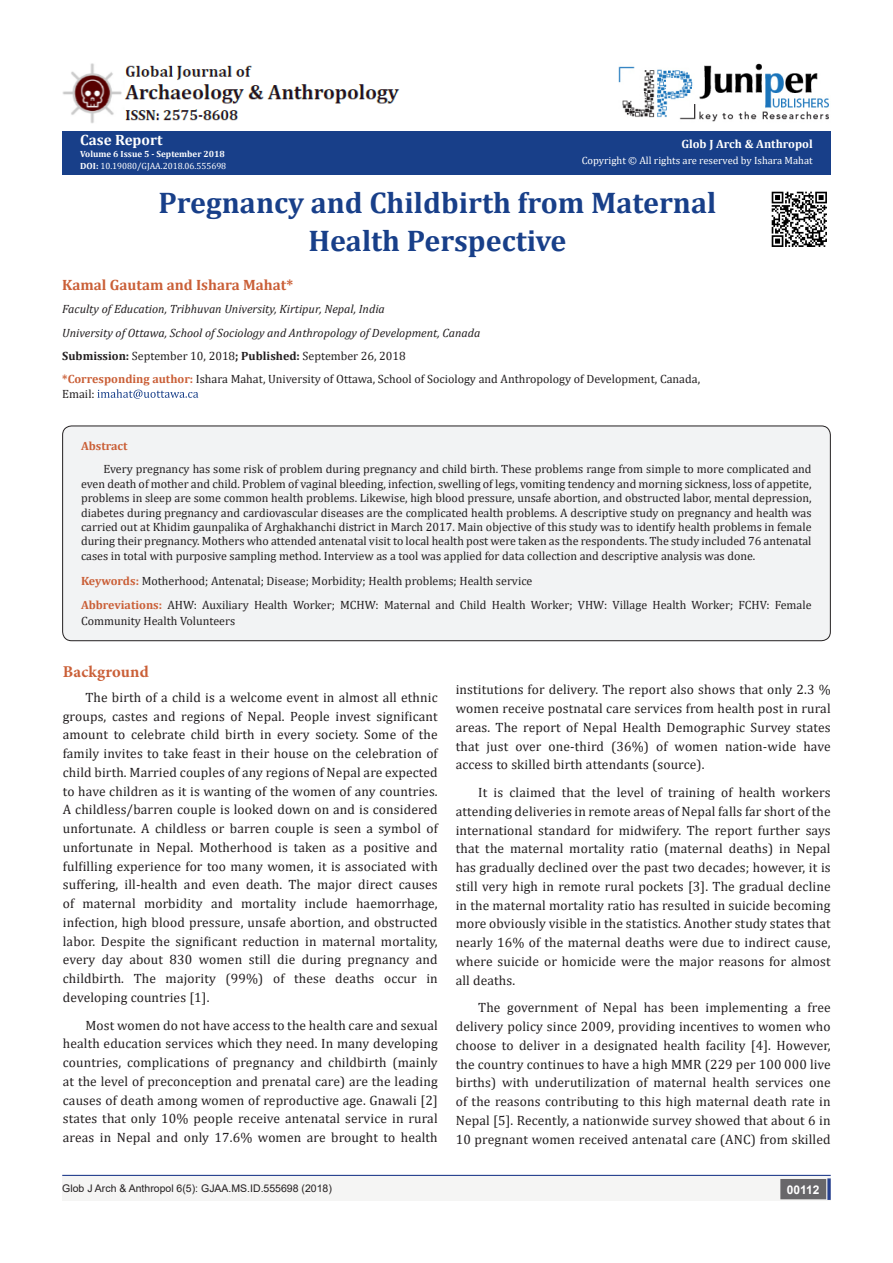
<style>
.page{position:relative;width:893px;height:1263px;background:#fff}
.page>*{position:absolute;margin:0;border:0;box-sizing:border-box;transform-origin:0 0}
.t1{font:700 30px "Cambria";color:#183f89}
.t2{font:700 16.5px "Minion Pro";letter-spacing:.01em;color:#ca5f37}
.t3{font:700 15px "Cambria";color:#ca5f37}
.t4{font:700 15px "Cambria";color:#fff}
.t5{font:13.5px/18.8px "Cambria";letter-spacing:.01em;color:#231f20;text-align:justify}
.t6{font:12px/14.4px "Cambria";color:#231f20;text-align:justify}
.t7{font:italic 12px "Cambria";color:#231f20}
.t8{font:700 12px "Cambria";color:#fff}
.t9{font:700 12px "Cambria";color:#ca5f37}
.t10{font:700 12px "Arial";color:#fff}
.t11{font:10.5px "Arial";color:#231f20}
.t12{font:10.5px "Cambria";color:#fff}
.t13{font:9px "Cambria";color:#fff}
.t14{font:700 9px "Cambria";color:#fff}
.s1{font-weight:700}
.s2{font-weight:700;color:#ca5f37}
</style>
<div class="page">
<div style="left:62px;top:131px;width:769px;height:44px;background:#183f89"></div>
<svg style="left:97px;top:389px;width:101px;height:10px"></svg>
<div style="left:62px;top:1176px;width:494px;height:25px;background:#f5f5f4"></div>
<div style="left:503px;top:1176px;width:328px;height:25px;background:#f5f5f4"></div>
<svg style="left:827px;top:1178px;width:4px;height:22px"></svg>
<div style="left:781px;top:1180px;width:44px;height:18px;background:#68676a"></div>
<div style="left:780px;top:1179px;width:46px;height:20px;border:2px solid #68676a"></div>
<hr style="left:62px;top:1175px;width:769px;height:1px;background:#253f8e">
<img style="left:618px;top:63px;width:211px;height:59px">
<img style="left:62px;top:63px;width:338px;height:60px">
<div style="left:63px;top:426px;width:767px;height:215px;background:#f2f3f4;border-radius:9px"></div>
<div style="left:62px;top:426px;width:769px;height:215px;border:1px solid #231f20;border-radius:9px"></div>
<img style="left:771px;top:191px;width:56px;height:56px">
<p class="t4" style="left:80px;top:129px;width:84px">Case Report</p>
<p class="t14" style="left:80px;top:148px;width:146px">Volume 6 Issue 5 - September 2018</p>
<p class="t13" style="left:80px;top:161px;width:148px"><span class="s1">DOI:</span> 10.19080/GJAA.2018.06.555698</p>
<p class="t8" style="left:681px;top:136px;width:133px">Glob J Arch &amp; Anthropol</p>
<p class="t12" style="left:582px;top:154px;width:232px">Copyright © All rights are reserved by Ishara Mahat</p>
<p class="t1" style="left:158px;top:182px;width:559px">Pregnancy and Childbirth from Maternal</p>
<p class="t1" style="left:308px;top:219px;width:260px">Health Perspective</p>
<p class="t3" style="left:62px;top:274px;width:233px">Kamal Gautam and Ishara Mahat*</p>
<p class="t7" style="left:62px;top:301px;width:324px">Faculty of Education, Tribhuvan University, Kirtipur, Nepal, India</p>
<p class="t7" style="left:62px;top:324px;width:420px">University of Ottawa, School of Sociology and Anthropology of Development, Canada</p>
<p class="t6" style="left:62px;top:349px;width:345px"><span class="s1">Submission:</span> September 10, 2018<span class="s1">; Published:</span> September 26, 2018</p>
<p class="t6" style="left:62px;top:372px;width:639px"><span class="s2">*Corresponding author:</span> Ishara Mahat, University of Ottawa, School of Sociology and Anthropology of Development, Canada,</p>
<p class="t6" style="left:62px;top:386px;width:34px">Email:</p>
<p class="t9" style="left:81px;top:437px;width:48px">Abstract</p>
<p class="t6" style="left:81px;top:462px;width:732px;text-indent:22px">Every pregnancy has some risk of problem during pregnancy and child birth. These problems range from simple to more complicated and even death of mother and child. Problem of vaginal bleeding, infection, swelling of legs, vomiting tendency and morning sickness, loss of appetite, problems in sleep are some common health problems. Likewise, high blood pressure, unsafe abortion, and obstructed labor, mental depression, diabetes during pregnancy and cardiovascular diseases are the complicated health problems. A descriptive study on pregnancy and health was carried out at Khidim gaunpalika of Arghakhanchi district in March 2017. Main objective of this study was to identify health problems in female during their pregnancy. Mothers who attended antenatal visit to local health post were taken as the respondents. The study included 76 antenatal cases in total with purposive sampling method. Interview as a tool was applied for data collection and descriptive analysis was done.</p>
<p class="t6" style="left:81px;top:573px;width:453px"><span class="s2">Keywords:</span> Motherhood; Antenatal; Disease; Morbidity; Health problems; Health service</p>
<p class="t6" style="left:81px;top:597px;width:732px;line-height:15.8px"><span class="s2">Abbreviations:</span> AHW: Auxiliary Health Worker; MCHW: Maternal and Child Health Worker; VHW: Village Health Worker; FCHV: Female<br>Community Health Volunteers</p>
<p class="t2" style="left:63px;top:660px;width:87px">Background</p>
<p class="t5" style="left:63px;top:688px;width:376px;text-indent:22px">The birth of a child is a welcome event in almost all ethnic groups, castes and regions of Nepal. People invest significant amount to celebrate child birth in every society. Some of the family invites to take feast in their house on the celebration of child birth. Married couples of any regions of Nepal are expected to have children as it is wanting of the women of any countries.<br>A childless/barren couple is looked down on and is considered unfortunate. A childless or barren couple is seen a symbol of unfortunate in Nepal. Motherhood is taken as a positive and fulfilling experience for too many women, it is associated with suffering, ill-health and even death. The major direct causes of maternal morbidity and mortality include haemorrhage, infection, high blood pressure, unsafe abortion, and obstructed labor. Despite the significant reduction in maternal mortality, every day about 830 women still die during pregnancy and childbirth. The majority (99%) of these deaths occur in developing countries [1].</p>
<p class="t5" style="left:63px;top:1015px;width:376px;text-indent:22px">Most women do not have access to the health care and sexual health education services which they need. In many developing countries, complications of pregnancy and childbirth (mainly at the level of preconception and prenatal care) are the leading causes of death among women of reproductive age. Gnawali [2] states that only 10% people receive antenatal service in rural areas in Nepal and only 17.6% women are brought to health</p>
<p class="t5" style="left:456px;top:680px;width:376px">institutions for delivery. The report also shows that only 2.3 % women receive postnatal care services from health post in rural areas. The report of Nepal Health Demographic Survey states that just over one-third (36%) of women nation-wide have access to skilled birth attendants (source).</p>
<p class="t5" style="left:456px;top:783px;width:376px;text-indent:22px">It is claimed that the level of training of health workers attending deliveries in remote areas of Nepal falls far short of the international standard for midwifery. The report further says that the maternal mortality ratio (maternal deaths) in Nepal has gradually declined over the past two decades; however, it is still very high in remote rural pockets [3]. The gradual decline in the maternal mortality ratio has resulted in suicide becoming more obviously visible in the statistics. Another study states that nearly 16% of the maternal deaths were due to indirect cause, where suicide or homicide were the major reasons for almost all deaths.</p>
<p class="t5" style="left:456px;top:998px;width:376px;text-indent:22px">The government of Nepal has been implementing a free delivery policy since 2009, providing incentives to women who choose to deliver in a designated health facility [4]. However, the country continues to have a high MMR (229 per 100 000 live births) with underutilization of maternal health services one of the reasons contributing to this high maternal death rate in Nepal [5]. Recently, a nationwide survey showed that about 6 in 10 pregnant women received antenatal care (ANC) from skilled</p>
<p class="t11" style="left:62px;top:1181px;width:271px">Glob J Arch &amp; Anthropol 6(5): GJAA.MS.ID.555698 (2018)</p>
<p class="t10" style="left:787px;top:1181px;width:34px">00112</p>
</div>
